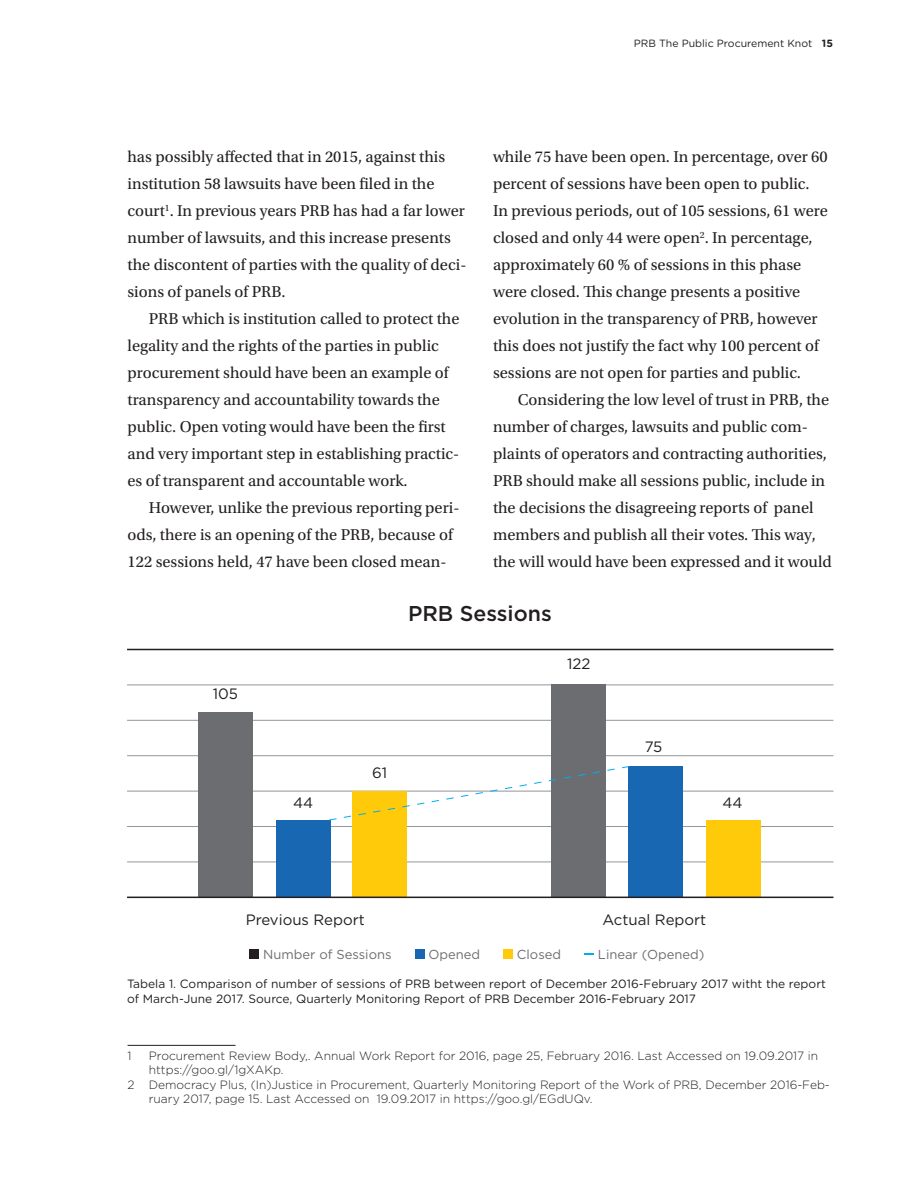
<style>
.page{position:relative;width:918px;height:1188px;background:#fff}
.page>*{position:absolute;margin:0;border:0;box-sizing:border-box;transform-origin:0 0}
.t1{font:500 21.45px "Gotham HTF";color:#231f20}
.t2{font:16.5px/27px "Utopia Std";color:#231f20}
.t3{font:15px "Gotham HTF";color:#231f20}
.t4{font:13.05px "Gotham HTF";color:#6c6d70}
.t5{font:300 12px "Gotham HTF";color:#231f20}
.t6{font:12px/14.4px "Gotham Rounded";color:#231f20}
.t7{font:10.5px "Gotham Rounded";color:#231f20}
.s1{font-weight:700}
</style>
<div class="page">
<hr style="left:128px;top:1045px;width:108px;height:1px;background:#231f20">
<hr style="left:127px;top:685px;width:706px;height:1px;background:#939598">
<hr style="left:127px;top:720px;width:706px;height:1px;background:#939598">
<hr style="left:127px;top:755px;width:706px;height:1px;background:#939598">
<hr style="left:127px;top:791px;width:706px;height:1px;background:#939598">
<hr style="left:127px;top:826px;width:706px;height:1px;background:#939598">
<hr style="left:127px;top:862px;width:706px;height:1px;background:#939598">
<div style="left:199px;top:712px;width:54px;height:185px;background:#6c6d70"></div>
<div style="left:276px;top:820px;width:54px;height:77px;background:#1867b3"></div>
<div style="left:353px;top:791px;width:54px;height:106px;background:#feca0a"></div>
<div style="left:551px;top:685px;width:54px;height:212px;background:#6c6d70"></div>
<div style="left:629px;top:767px;width:54px;height:130px;background:#1867b3"></div>
<div style="left:706px;top:821px;width:54px;height:76px;background:#feca0a"></div>
<hr style="left:127px;top:649px;width:706px;height:1px;background:#231f20">
<hr style="left:127px;top:897px;width:706px;height:1px;background:#231f20">
<div style="left:250px;top:950px;width:9px;height:9px;background:#231f20"></div>
<div style="left:415px;top:950px;width:9px;height:9px;background:#1867b3"></div>
<div style="left:504px;top:950px;width:9px;height:9px;background:#feca0a"></div>
<svg style="left:585px;top:953px;width:9px;height:2px"></svg>
<svg style="left:328px;top:766px;width:302px;height:55px"></svg>
<p class="t7" style="left:634px;top:36px;width:201px">PRB The Public Procurement Knot <span class="s1">15</span></p>
<p class="t2" style="left:128px;top:143px;width:340px">has possibly affected that in 2015, against this institution 58 lawsuits have been filed in the court<sup>1</sup>. In previous years PRB has had a far lower number of lawsuits, and this increase presents the discontent of parties with the quality of deci&shy;sions of panels of PRB.</p>
<p class="t2" style="left:128px;top:305px;width:333px;text-indent:21px">PRB which is institution called to protect the legality and the rights of the parties in public procurement should have been an example of transparency and accountability towards the public. Open voting would have been the first and very important step in establishing practic&shy;es of transparent and accountable work.</p>
<p class="t2" style="left:128px;top:494px;width:333px;text-indent:21px">However, unlike the previous reporting peri&shy;ods, there is an opening of the PRB, because of<br>122 sessions held, 47 have been closed mean-</p>
<p class="t2" style="left:493px;top:143px;width:336px">while 75 have been open. In percentage, over 60 percent of sessions have been open to public.<br>In previous periods, out of 105 sessions, 61 were closed and only 44 were open<sup>2</sup>. In percentage, approximately 60 % of sessions in this phase were closed. This change presents a positive evolution in the transparency of PRB, however this does not justify the fact why 100 percent of sessions are not open for parties and public.</p>
<p class="t2" style="left:493px;top:386px;width:340px;text-indent:25px">Considering the low level of trust in PRB, the number of charges, lawsuits and public com&shy;plaints of operators and contracting authorities, PRB should make all sessions public, include in the decisions the disagreeing reports of panel members and publish all their votes. This way, the will would have been expressed and it would</p>
<h1 class="t1" style="left:408px;top:602px;width:145px">PRB Sessions</h1>
<p class="t3" style="left:213px;top:685px;width:27px">105</p>
<p class="t3" style="left:293px;top:794px;width:22px">44</p>
<p class="t3" style="left:372px;top:765px;width:16px">61</p>
<p class="t3" style="left:246px;top:911px;width:121px">Previous Report</p>
<p class="t3" style="left:567px;top:656px;width:25px">122</p>
<p class="t3" style="left:645px;top:739px;width:19px">75</p>
<p class="t3" style="left:723px;top:794px;width:22px">44</p>
<p class="t3" style="left:603px;top:911px;width:105px">Actual Report</p>
<p class="t4" style="left:263px;top:947px;width:130px">Number of Sessions</p>
<p class="t4" style="left:428px;top:947px;width:53px">Opened</p>
<p class="t4" style="left:517px;top:947px;width:46px">Closed</p>
<p class="t4" style="left:598px;top:947px;width:108px">Linear (Opened)</p>
<p class="t6" style="left:127px;top:976px;width:701px">Tabela 1. Comparison of number of sessions of PRB between report of December 2016-February 2017 witht the report of March-June 2017. Source, Quarterly Monitoring Report of PRB December 2016-February 2017</p>
<p class="t5" style="left:128px;top:1049px;width:6px">1</p>
<p class="t5" style="left:149px;top:1049px;width:671px">Procurement Review Body,. Annual Work Report for 2016, page 25, February 2016. Last Accessed on 19.09.2017 in</p>
<p class="t5" style="left:149px;top:1063px;width:136px">https://goo.gl/1gXAKp.</p>
<p class="t5" style="left:128px;top:1078px;width:704px">2 Democracy Plus, (In)Justice in Procurement, Quarterly Monitoring Report of the Work of PRB, December 2016-Feb-</p>
<p class="t5" style="left:149px;top:1092px;width:445px">ruary 2017, page 15. Last Accessed on 19.09.2017 in https://goo.gl/EGdUQv.</p>
</div>
